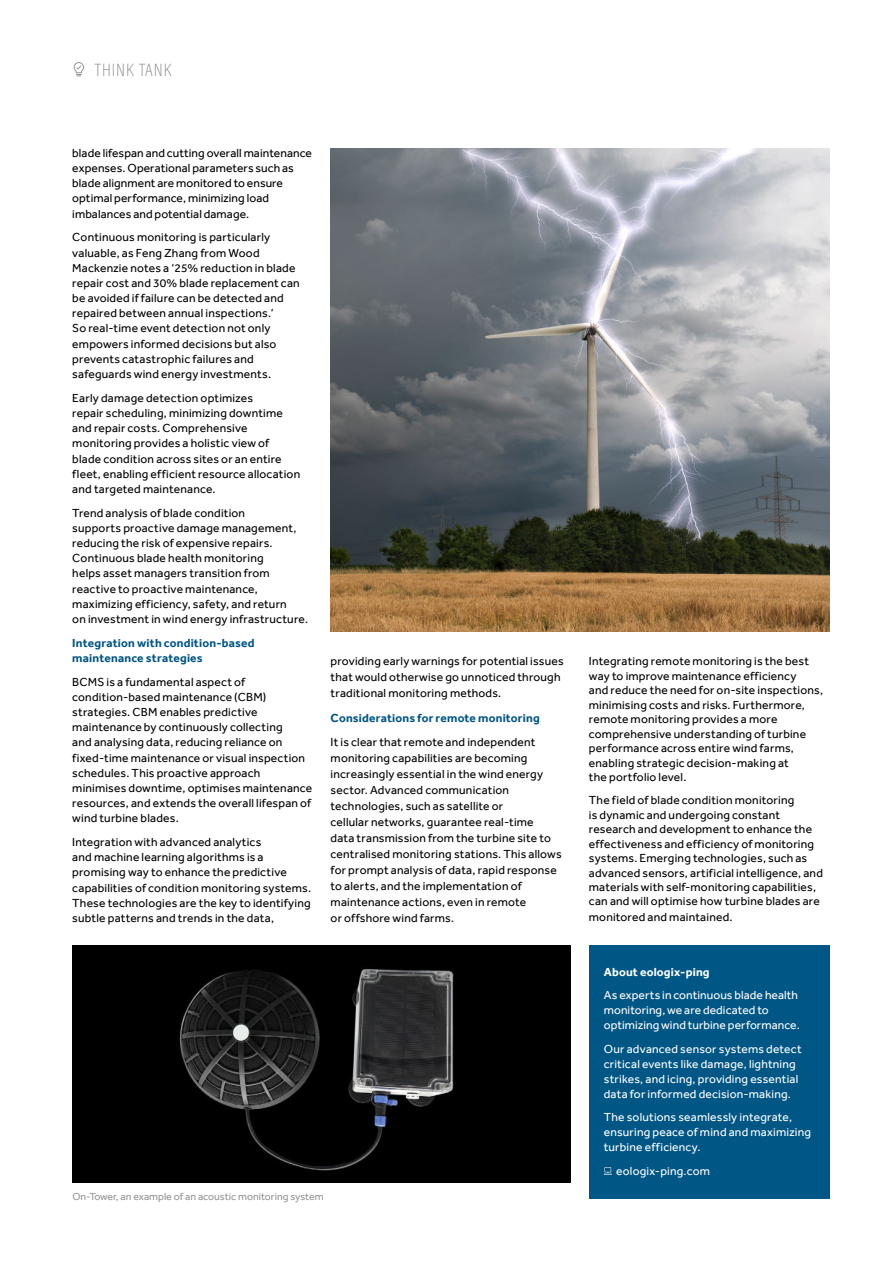
<style>
.page{position:relative;width:893px;height:1263px;background:#fff}
.page>*{position:absolute;margin:0;border:0;box-sizing:border-box;transform-origin:0 0}
.t1{font:200 18px "Acumin Pro Cond";letter-spacing:.05em;color:#939598}
.t2{font:12px/15.1px "Effra";letter-spacing:.015em;color:#000}
.t3{font:12px/15px "Effra";letter-spacing:.015em;color:#fff}
.t4{font:700 12px/15.1px "Effra";letter-spacing:.015em;color:#005684}
.t5{font:700 12px "Effra";letter-spacing:.015em;color:#fff}
.t6{font:10.5px "Effra";color:#939598}
</style>
<div class="page">
<div style="left:589px;top:945px;width:240px;height:254px;background:#005684"></div>
<svg style="left:604px;top:1167px;width:8px;height:8px"></svg>
<img style="left:330px;top:149px;width:499px;height:482px">
<img style="left:72px;top:945px;width:499px;height:237px">
<svg style="left:74px;top:62px;width:10px;height:15px"></svg>
<h1 class="t1" style="left:95px;top:59px;width:78px">THINK TANK</h1>
<p class="t2" style="left:72px;top:146px;width:241px">blade lifespan and cutting overall maintenance expenses. Operational parameters such as blade alignment are monitored to ensure optimal performance, minimizing load imbalances and potential damage.</p>
<p class="t2" style="left:72px;top:230px;width:229px">Continuous monitoring is particularly valuable, as Feng Zhang from Wood Mackenzie notes a ‘25% reduction in blade repair cost and 30% blade replacement can be avoided if failure can be detected and repaired between annual inspections.’<br>So real-time event detection not only empowers informed decisions but also prevents catastrophic failures and safeguards wind energy investments.</p>
<p class="t2" style="left:72px;top:391px;width:229px">Early damage detection optimizes<br>repair scheduling, minimizing downtime and repair costs. Comprehensive monitoring provides a holistic view of blade condition across sites or an entire fleet, enabling efficient resource allocation and targeted maintenance.</p>
<p class="t2" style="left:72px;top:506px;width:237px">Trend analysis of blade condition<br>supports proactive damage management, reducing the risk of expensive repairs.<br>Continuous blade health monitoring<br>helps asset managers transition from reactive to proactive maintenance, maximizing efficiency, safety, and return<br>on investment in wind energy infrastructure.</p>
<p class="t4" style="left:72px;top:636px;width:184px">Integration with condition-based maintenance strategies</p>
<p class="t2" style="left:72px;top:675px;width:242px">BCMS is a fundamental aspect of condition-based maintenance (CBM) strategies. CBM enables predictive maintenance by continuously collecting<br>and analysing data, reducing reliance on fixed-time maintenance or visual inspection schedules. This proactive approach minimises downtime, optimises maintenance resources, and extends the overall lifespan of wind turbine blades.</p>
<p class="t2" style="left:72px;top:835px;width:240px">Integration with advanced analytics<br>and machine learning algorithms is a promising way to enhance the predictive capabilities of condition monitoring systems.<br>These technologies are the key to identifying subtle patterns and trends in the data,</p>
<p class="t2" style="left:331px;top:654px;width:235px;line-height:16px">providing early warnings for potential issues that would otherwise go unnoticed through traditional monitoring methods.</p>
<p class="t4" style="left:331px;top:711px;width:211px">Considerations for remote monitoring</p>
<p class="t2" style="left:331px;top:735px;width:233px;line-height:16px">It is clear that remote and independent monitoring capabilities are becoming increasingly essential in the wind energy sector. Advanced communication technologies, such as satellite or<br>cellular networks, guarantee real-time<br>data transmission from the turbine site to centralised monitoring stations. This allows for prompt analysis of data, rapid response to alerts, and the implementation of maintenance actions, even in remote<br>or offshore wind farms.</p>
<p class="t6" style="left:72px;top:1192px;width:253px">On-Tower, an example of an acoustic monitoring system</p>
<p class="t2" style="left:589px;top:655px;width:236px;line-height:14.4px">Integrating remote monitoring is the best way to improve maintenance efficiency<br>and reduce the need for on-site inspections, minimising costs and risks. Furthermore, remote monitoring provides a more comprehensive understanding of turbine performance across entire wind farms, enabling strategic decision-making at<br>the portfolio level.</p>
<p class="t2" style="left:589px;top:794px;width:236px;line-height:14.5px">The field of blade condition monitoring<br>is dynamic and undergoing constant research and development to enhance the effectiveness and efficiency of monitoring systems. Emerging technologies, such as advanced sensors, artificial intelligence, and materials with self-monitoring capabilities, can and will optimise how turbine blades are monitored and maintained.</p>
<p class="t5" style="left:604px;top:967px;width:107px">About eologix-ping</p>
<p class="t3" style="left:604px;top:988px;width:198px">As experts in continuous blade health monitoring, we are dedicated to optimizing wind turbine performance.</p>
<p class="t3" style="left:604px;top:1042px;width:199px">Our advanced sensor systems detect critical events like damage, lightning strikes, and icing, providing essential data for informed decision-making.</p>
<p class="t3" style="left:604px;top:1110px;width:209px">The solutions seamlessly integrate, ensuring peace of mind and maximizing turbine efficiency.</p>
<p class="t3" style="left:616px;top:1164px;width:95px">eologix-ping.com</p>
</div>
